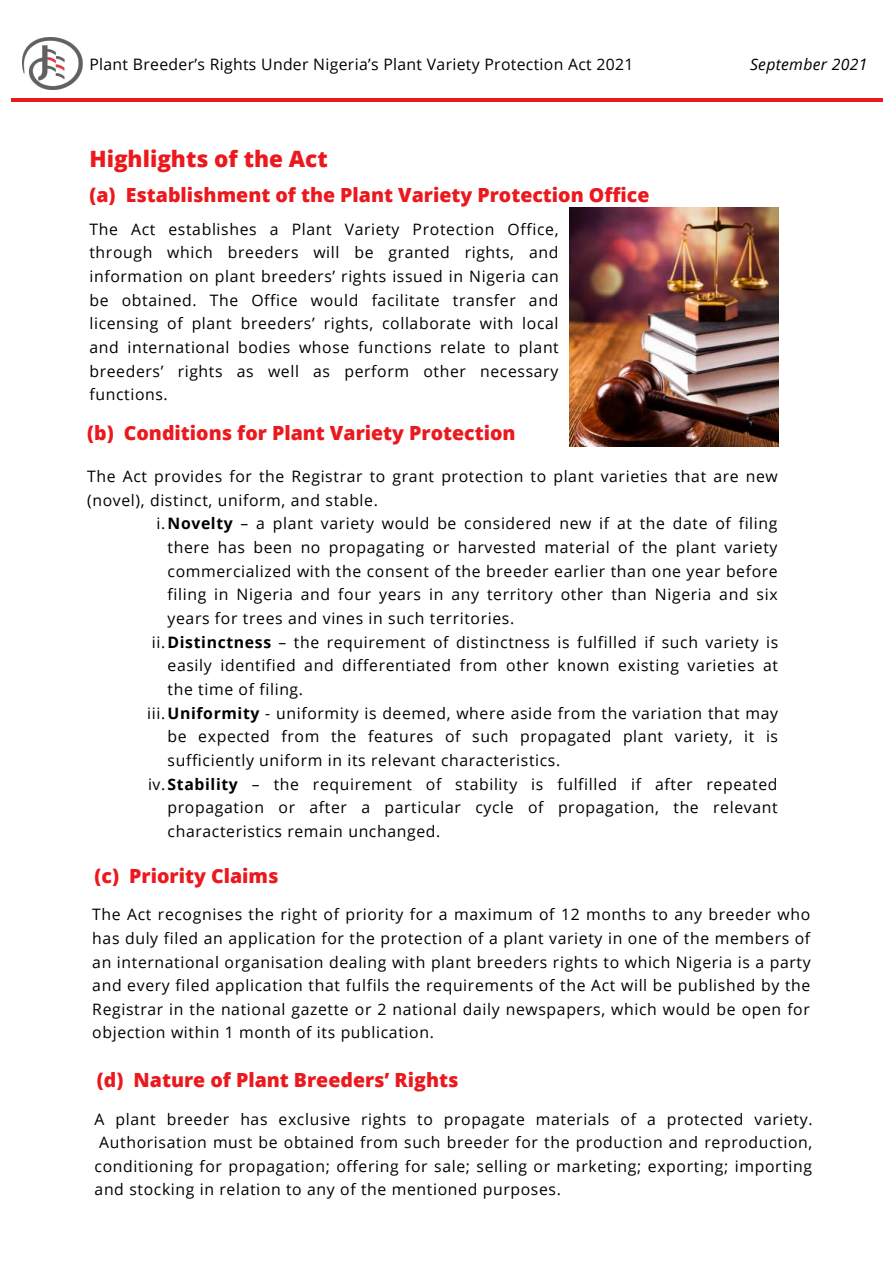
<style>
.page{position:relative;width:894px;height:1264px;background:#fff}
.page>*{position:absolute;margin:0;border:0;box-sizing:border-box;transform-origin:0 0}
.t1{font:800 22.5px "Open Sans";color:#eb191e}
.t2{font:800 19.5px "Open Sans";color:#eb191e}
.t3{font:15.75px/23.7px "Open Sans";letter-spacing:.04em;color:#000;text-align:justify}
.t4{font:15.75px "Open Sans";letter-spacing:.02em;color:#000}
.t5{font:italic 15.75px "Open Sans";letter-spacing:.02em;color:#000}
.s1{font-weight:700}
</style>
<div class="page">
<img style="left:569px;top:207px;width:209px;height:239px">
<img style="left:23px;top:38px;width:60px;height:52px">
<hr style="left:12px;top:98px;width:870px;height:3px;background:#eb191e">
<p class="t4" style="left:89px;top:53px;width:545px">Plant Breeder’s Rights Under Nigeria’s Plant Variety Protection Act 2021</p>
<h1 class="t1" style="left:89px;top:142px;width:240px">Highlights of the Act</h1>
<p class="t2" style="left:89px;top:181px;width:561px">(a) Establishment of the Plant Variety Protection Office</p>
<p class="t3" style="left:89px;top:217px;width:471px">The Act establishes a Plant Variety Protection Office, through which breeders will be granted rights, and information on plant breeders’ rights issued in Nigeria can be obtained. The Office would facilitate transfer and licensing of plant breeders’ rights, collaborate with local and international bodies whose functions relate to plant breeders’ rights as well as perform other necessary functions.</p>
<p class="t2" style="left:87px;top:419px;width:430px">(b) Conditions for Plant Variety Protection</p>
<p class="t5" style="left:749px;top:53px;width:119px">September 2021</p>
<p class="t3" style="left:87px;top:464px;width:692px">The Act provides for the Registrar to grant protection to plant varieties that are new (novel), distinct, uniform, and stable.</p>
<p class="t3" style="left:156px;top:511px;width:622px">i.<span class="s1">Novelty</span> – a plant variety would be considered new if at the date of filing</p>
<p class="t3" style="left:167px;top:535px;width:611px">there has been no propagating or harvested material of the plant variety</p>
<p class="t3" style="left:167px;top:558px;width:611px">commercialized with the consent of the breeder earlier than one year before</p>
<p class="t3" style="left:167px;top:582px;width:611px">filing in Nigeria and four years in any territory other than Nigeria and six</p>
<p class="t3" style="left:167px;top:606px;width:348px">years for trees and vines in such territories.</p>
<p class="t3" style="left:152px;top:629px;width:627px">ii.<span class="s1">Distinctness</span> – the requirement of distinctness is fulfilled if such variety is</p>
<p class="t3" style="left:167px;top:653px;width:612px">easily identified and differentiated from other known existing varieties at</p>
<p class="t3" style="left:167px;top:677px;width:137px">the time of filing.</p>
<p class="t3" style="left:147px;top:700px;width:632px">iii.<span class="s1">Uniformity</span> - uniformity is deemed, where aside from the variation that may</p>
<p class="t3" style="left:167px;top:724px;width:612px">be expected from the features of such propagated plant variety, it is</p>
<p class="t3" style="left:167px;top:748px;width:394px">sufficiently uniform in its relevant characteristics.</p>
<p class="t3" style="left:148px;top:771px;width:631px">iv.<span class="s1">Stability</span> – the requirement of stability is fulfilled if after repeated</p>
<p class="t3" style="left:167px;top:795px;width:611px">propagation or after a particular cycle of propagation, the relevant</p>
<p class="t3" style="left:167px;top:819px;width:274px">characteristics remain unchanged.</p>
<p class="t2" style="left:95px;top:862px;width:185px">(c) Priority Claims</p>
<p class="t3" style="left:92px;top:902px;width:719px">The Act recognises the right of priority for a maximum of 12 months to any breeder who has duly filed an application for the protection of a plant variety in one of the members of an international organisation dealing with plant breeders rights to which Nigeria is a party and every filed application that fulfils the requirements of the Act will be published by the Registrar in the national gazette or 2 national daily newspapers, which would be open for objection within 1 month of its publication.</p>
<p class="t2" style="left:97px;top:1066px;width:363px">(d) Nature of Plant Breeders’ Rights</p>
<p class="t3" style="left:95px;top:1106px;width:719px">A plant breeder has exclusive rights to propagate materials of a protected variety.<br>Authorisation must be obtained from such breeder for the production and reproduction, conditioning for propagation; offering for sale; selling or marketing; exporting; importing and stocking in relation to any of the mentioned purposes.</p>
</div>
